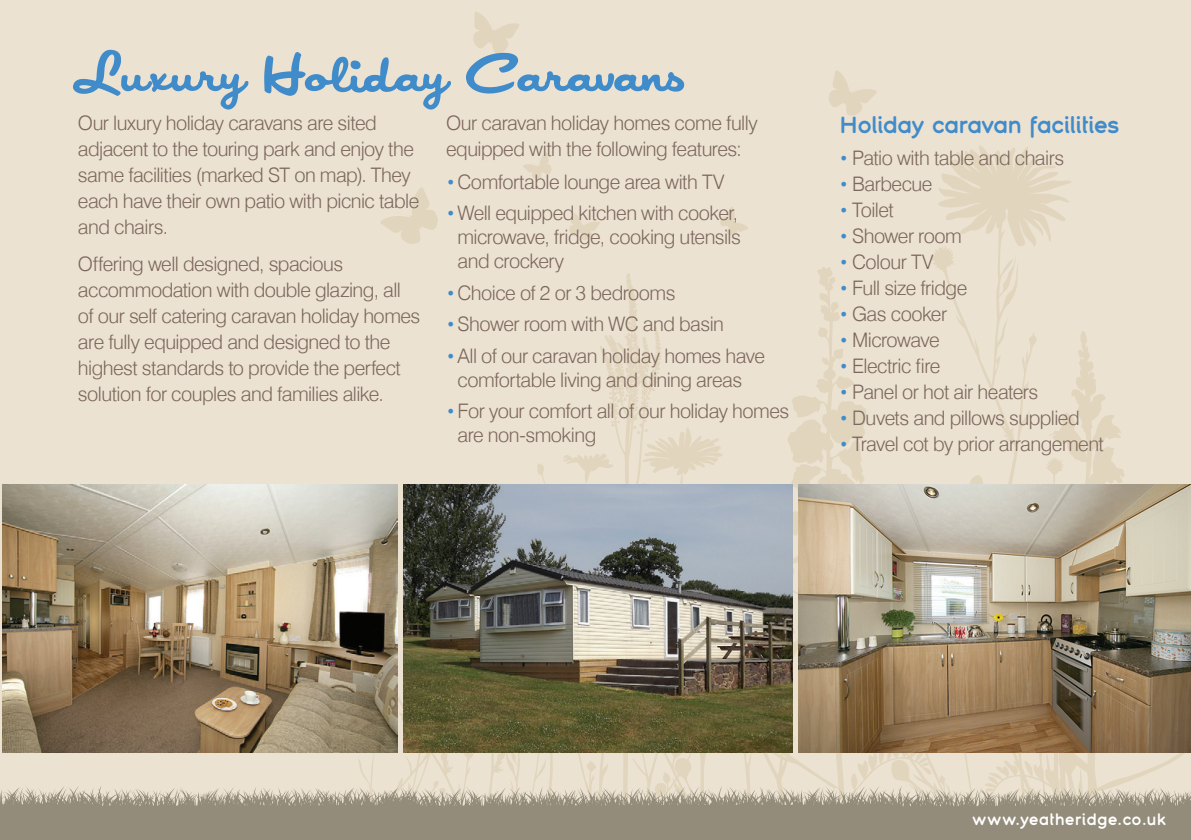
<style>
.page{position:relative;width:1191px;height:840px;background:#fff}
.page>*{position:absolute;margin:0;border:0;box-sizing:border-box;transform-origin:0 0}
.t1{font:60px "Japan";color:#408bca}
.t2{font:700 26px "Montag";letter-spacing:-.045em;color:#408bca;scale:.85 1}
.t3{font:300 20px/26px "Swiss 721 BT";letter-spacing:-.025em;color:#7c675d}
.t4{font:700 18px "Montag";color:#fff;scale:.85 1}
.s1{font-size:16px;color:#408bca}
</style>
<div class="page">
<div style="left:0;top:0;width:1191px;height:839px;background:#ece2d2"></div>
<svg style="left:931px;top:146px;width:140px;height:255px"></svg>
<svg style="left:917px;top:475px;width:79px;height:309px"></svg>
<svg style="left:996px;top:330px;width:195px;height:454px"></svg>
<svg style="left:796px;top:267px;width:121px;height:517px"></svg>
<svg style="left:380px;top:187px;width:58px;height:57px"></svg>
<svg style="left:523px;top:153px;width:28px;height:27px"></svg>
<svg style="left:569px;top:212px;width:31px;height:28px"></svg>
<svg style="left:473px;top:12px;width:46px;height:41px"></svg>
<svg style="left:720px;top:207px;width:28px;height:28px"></svg>
<svg style="left:829px;top:70px;width:48px;height:46px"></svg>
<svg style="left:358px;top:273px;width:438px;height:511px"></svg>
<img style="left:403px;top:484px;width:389px;height:268px">
<img style="left:3px;top:484px;width:394px;height:268px">
<svg style="left:0;top:784px;width:1191px;height:31px"></svg>
<div style="left:0;top:815px;width:1191px;height:24px;background:#938c7b"></div>
<img style="left:798px;top:484px;width:393px;height:268px">
<h1 class="t1" style="left:75px;top:44px;width:611px">Luxury Holiday Caravans</h1>
<p class="t3" style="left:78px;top:109px;width:343px">Our luxury holiday caravans are sited adjacent to the touring park and enjoy the same facilities (marked ST on map). They each have their own patio with picnic table and chairs.</p>
<p class="t3" style="left:78px;top:250px;width:344px">Offering well designed, spacious accommodation with double glazing, all of our self catering caravan holiday homes are fully equipped and designed to the highest standards to provide the perfect solution for couples and families alike.</p>
<p class="t3" style="left:446px;top:109px;width:313px">Our caravan holiday homes come fully equipped with the following features:</p>
<p class="t3" style="left:446px;top:168px;width:280px"><span class="s1">•</span>Comfortable lounge area with TV</p>
<p class="t3" style="left:457px;top:201px;width:285px;line-height:24px;text-indent:-11px"><span class="s1">•</span>Well equipped kitchen with cooker, microwave, fridge, cooking utensils and crockery</p>
<p class="t3" style="left:446px;top:279px;width:231px"><span class="s1">•</span>Choice of 2 or 3 bedrooms</p>
<p class="t3" style="left:446px;top:311px;width:279px"><span class="s1">•</span>Shower room with WC and basin</p>
<p class="t3" style="left:446px;top:343px;width:320px;line-height:24px;text-align:center"><span class="s1">•</span>All of our caravan holiday homes have comfortable living and dining areas</p>
<p class="t3" style="left:457px;top:398px;width:333px;line-height:24px;text-indent:-11px"><span class="s1">•</span>For your comfort all of our holiday homes are non-smoking</p>
<h2 class="t2" style="left:839px;top:109px;width:332px">Holiday caravan facilities</h2>
<p class="t3" style="left:839px;top:144px;width:226px"><span class="s1">•</span> Patio with table and chairs</p>
<p class="t3" style="left:839px;top:170px;width:95px"><span class="s1">•</span> Barbecue</p>
<p class="t3" style="left:839px;top:196px;width:56px"><span class="s1">•</span> Toilet</p>
<p class="t3" style="left:839px;top:222px;width:124px"><span class="s1">•</span> Shower room</p>
<p class="t3" style="left:839px;top:248px;width:96px"><span class="s1">•</span> Colour TV</p>
<p class="t3" style="left:839px;top:274px;width:129px"><span class="s1">•</span> Full size fridge</p>
<p class="t3" style="left:839px;top:300px;width:109px"><span class="s1">•</span> Gas cooker</p>
<p class="t3" style="left:839px;top:326px;width:102px"><span class="s1">•</span> Microwave</p>
<p class="t3" style="left:839px;top:352px;width:103px"><span class="s1">•</span> Electric fire</p>
<p class="t3" style="left:839px;top:378px;width:200px"><span class="s1">•</span> Panel or hot air heaters</p>
<p class="t3" style="left:839px;top:404px;width:242px"><span class="s1">•</span> Duvets and pillows supplied</p>
<p class="t3" style="left:839px;top:430px;width:266px"><span class="s1">•</span> Travel cot by prior arrangement</p>
<p class="t4" style="left:972px;top:807px;width:229px">www.yeatheridge.co.uk</p>
</div>
